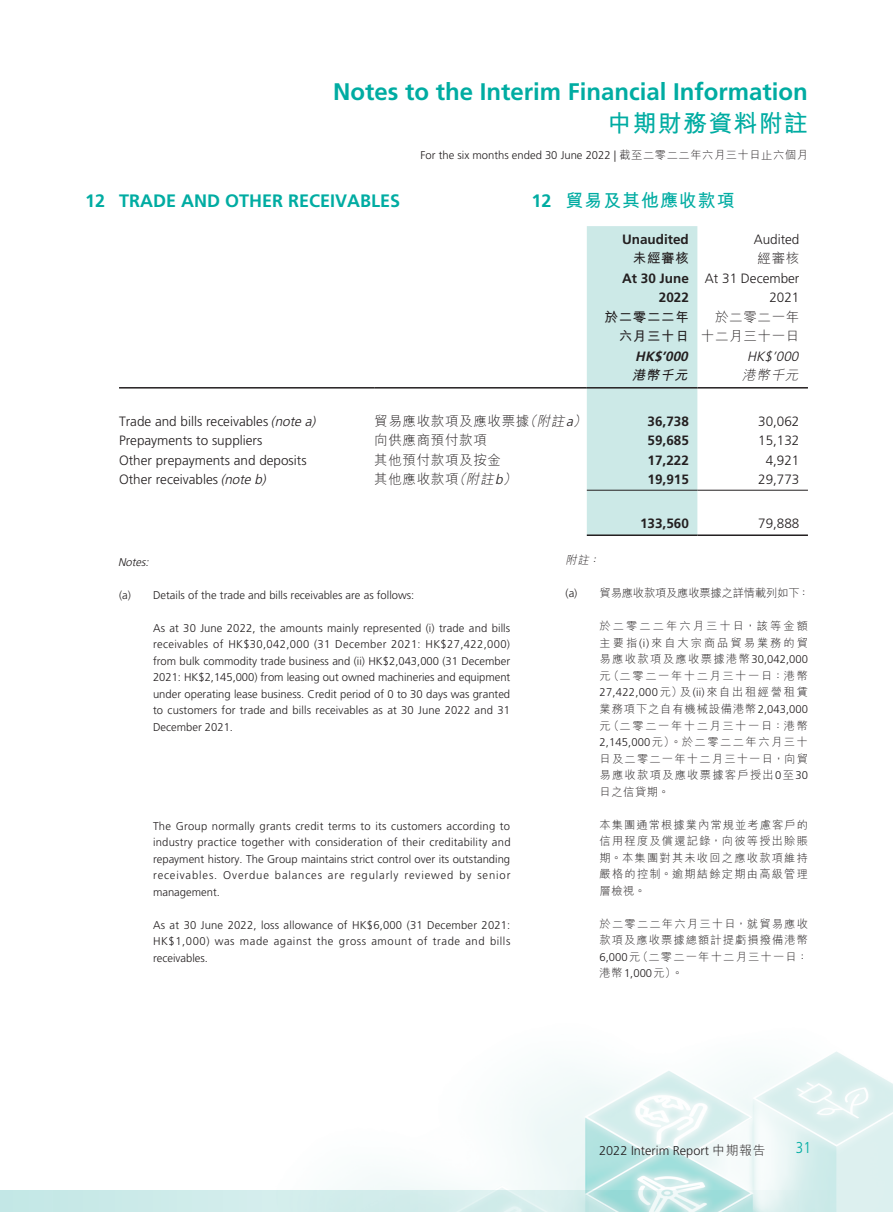
<style>
.page{position:relative;width:893px;height:1212px;background:#fff}
.page>*{position:absolute;margin:0;border:0;box-sizing:border-box;transform-origin:0 0}
.t1{font:700 24px "Frutiger LT Std";color:#00aca2}
.t2{font:700 24px "M Hei HK";letter-spacing:.05em;color:#00aca2}
._01_H1{font:700 18px "Frutiger LT Std";color:#00aca2}
._01_H1-2{font:700 18px "M Hei HK";letter-spacing:.05em;color:#00aca2}
.t3{font:300 condensed 15.75px "Frutiger LT Std";color:#00aca2}
._50_Table_txt{font:300 13.5px "Frutiger LT Std";color:#231f20}
._50_Table_txt-2{font:300 13.5px "M Hei HK";letter-spacing:.05em;color:#231f20}
._50_Table_txt-3{font:700 13.5px "Frutiger LT Std";color:#231f20}
._50_Table_txt-4{font:700 13.5px "M Hei HK";letter-spacing:.05em;color:#231f20}
._50_Table_txt-5{font:italic 700 13.5px "Frutiger LT Std";color:#231f20}
._50_Table_txt-6{font:italic 300 13.5px "Frutiger LT Std";color:#231f20}
._50_Table_txt-7{font:italic 700 13.5px "M Hei HK";color:#231f20}
._50_Table_txt-8{font:italic 300 13.5px "M Hei HK";color:#231f20}
.t4{font:300 12.75px "Frutiger LT Std";color:#231f20}
._06_Notes{font:300 11.25px/16.5px "Frutiger LT Std";letter-spacing:.01em;color:#231f20;text-align:justify}
._06_Notes-2{font:300 11.25px/16.5px "M Hei HK";letter-spacing:.11em;color:#231f20;text-align:justify}
._06_Notes-3{font:300 11.25px "M Hei HK";letter-spacing:-.015em;color:#231f20}
._06_Notes-4{font:italic 300 11.25px "Frutiger LT Std";color:#231f20}
._06_Notes-5{font:italic 300 11.25px "M Hei HK";color:#231f20}
.s1{font-family:"M Hei HK"}
.s2{font-family:"Frutiger LT Std"}
.s3{font-style:italic}
.s4{font-family:"Frutiger LT Std";font-style:italic}
</style>
<div class="page">
<div style="left:0;top:1191px;width:893px;height:21px;background:#c4e8e6"></div>
<img style="left:53px;top:1051px;width:840px;height:161px">
<div style="left:587px;top:226px;width:110px;height:308px;background:#cce9e7"></div>
<hr style="left:119px;top:387px;width:255px;height:1px;background:#231f20">
<hr style="left:374px;top:387px;width:213px;height:1px;background:#231f20">
<hr style="left:587px;top:387px;width:110px;height:1px;background:#231f20">
<hr style="left:697px;top:387px;width:111px;height:1px;background:#231f20">
<hr style="left:587px;top:490px;width:110px;height:1px;background:#231f20">
<hr style="left:697px;top:490px;width:111px;height:1px;background:#231f20">
<hr style="left:587px;top:534px;width:110px;height:2px;background:#231f20">
<hr style="left:697px;top:534px;width:111px;height:2px;background:#231f20">
<h1 class="t1" style="left:333px;top:78px;width:476px">Notes to the Interim Financial Information</h1>
<h1 class="t2" style="left:607px;top:105px;width:202px">中期財務資料附註</h1>
<p class="_06_Notes" style="left:421px;top:147px;width:389px">For the six months ended 30 June 2022 | <span class="s1">截至二零二二年六月三十日止六個月</span></p>
<p class="_01_H1-2" style="left:531px;top:188px;width:205px"><span class="s2">12</span> 貿易及其他應收款項</p>
<p class="_01_H1" style="left:85px;top:191px;width:317px">12 TRADE AND OTHER RECEIVABLES</p>
<p class="_50_Table_txt-3" style="left:622px;top:231px;width:68px">Unaudited</p>
<p class="_50_Table_txt" style="left:754px;top:232px;width:47px">Audited</p>
<p class="_50_Table_txt-4" style="left:633px;top:249px;width:58px">未經審核</p>
<p class="_50_Table_txt-2" style="left:758px;top:252px;width:43px">經審核</p>
<p class="_50_Table_txt-3" style="left:622px;top:270px;width:68px">At 30 June</p>
<p class="_50_Table_txt-3" style="left:659px;top:290px;width:32px">2022</p>
<p class="_50_Table_txt" style="left:705px;top:271px;width:96px">At 31 December</p>
<p class="_50_Table_txt" style="left:769px;top:290px;width:32px">2021</p>
<p class="_50_Table_txt-4" style="left:604px;top:307px;width:86px">於二零二二年</p>
<p class="_50_Table_txt-4" style="left:619px;top:327px;width:72px">六月三十日</p>
<p class="_50_Table_txt-2" style="left:715px;top:310px;width:86px">於二零二一年</p>
<p class="_50_Table_txt-2" style="left:701px;top:330px;width:100px">十二月三十一日</p>
<p class="_50_Table_txt-5" style="left:635px;top:348px;width:57px">HK$’000</p>
<p class="_50_Table_txt-6" style="left:747px;top:349px;width:56px">HK$’000</p>
<p class="_50_Table_txt-7" style="left:632px;top:366px;width:61px">港幣千元</p>
<p class="_50_Table_txt-8" style="left:742px;top:369px;width:60px">港幣千元</p>
<p class="_50_Table_txt" style="left:119px;top:413px;width:201px">Trade and bills receivables <span class="s3">(notea)</span></p>
<p class="_50_Table_txt-2" style="left:374px;top:414px;width:217px">貿易應收款項及應收票據<span class="s3">（附註</span><span class="s4">a</span><span class="s3">）</span></p>
<p class="_50_Table_txt-3" style="left:648px;top:413px;width:43px">36,738</p>
<p class="_50_Table_txt" style="left:758px;top:413px;width:43px">30,062</p>
<p class="_50_Table_txt" style="left:119px;top:433px;width:145px">Prepayments to suppliers</p>
<p class="_50_Table_txt-2" style="left:374px;top:433px;width:114px">向供應商預付款項</p>
<p class="_50_Table_txt-3" style="left:648px;top:433px;width:43px">59,685</p>
<p class="_50_Table_txt" style="left:758px;top:433px;width:43px">15,132</p>
<p class="_50_Table_txt" style="left:119px;top:452px;width:189px">Other prepayments and deposits</p>
<p class="_50_Table_txt-2" style="left:374px;top:453px;width:128px">其他預付款項及按金</p>
<p class="_50_Table_txt-3" style="left:648px;top:452px;width:43px">17,222</p>
<p class="_50_Table_txt" style="left:766px;top:452px;width:35px">4,921</p>
<p class="_50_Table_txt" style="left:119px;top:472px;width:151px">Other receivables <span class="s3">(noteb)</span></p>
<p class="_50_Table_txt-2" style="left:374px;top:472px;width:146px">其他應收款項<span class="s3">（附註</span><span class="s4">b</span><span class="s3">）</span></p>
<p class="_50_Table_txt-3" style="left:648px;top:472px;width:43px">19,915</p>
<p class="_50_Table_txt" style="left:758px;top:472px;width:43px">29,773</p>
<p class="_50_Table_txt-3" style="left:640px;top:515px;width:50px">133,560</p>
<p class="_50_Table_txt" style="left:758px;top:515px;width:43px">79,888</p>
<p class="_06_Notes-4" style="left:118px;top:555px;width:35px">Notes:</p>
<p class="_06_Notes" style="left:119px;top:586px;width:297px">(a) Details of the trade and bills receivables are as follows:</p>
<p class="_06_Notes" style="left:153px;top:619px;width:359px">As at 30 June 2022, the amounts mainly represented (i) trade and bills receivables of HK$30,042,000 (31 December 2021: HK$27,422,000) from bulk commodity trade business and (ii) HK$2,043,000 (31 December 2021: HK$2,145,000) from leasing out owned machineries and equipment under operating lease business. Credit period of 0 to 30 days was granted to customers for trade and bills receivables as at 30 June 2022 and 31<br>December 2021.</p>
<p class="_06_Notes-5" style="left:565px;top:554px;width:38px">附註：</p>
<p class="_06_Notes-3" style="left:565px;top:587px;width:245px"><span class="s2">(a)</span> 貿易應收款項及應收票據之詳情載列如下：</p>
<p class="_06_Notes-2" style="left:600px;top:618px;width:210px">於二零二二年六月三十日，該等金額主要指<span class="s2">(i)</span>來自大宗商品貿易業務的貿易應收款項及應收票據港幣<span class="s2">30,042,000</span>元（二零二一年十二月三十一日：港幣<span class="s2">27,422,000</span>元）及<span class="s2">(ii)</span>來自出租經營租賃業務項下之自有機械設備港幣<span class="s2">2,043,000</span>元（二零二一年十二月三十一日：港幣<span class="s2">2,145,000</span>元）。於二零二二年六月三十日及二零二一年十二月三十一日，向貿易應收款項及應收票據客戶授出<span class="s2">0</span>至<span class="s2">30</span>日之信貸期。</p>
<p class="_06_Notes-2" style="left:600px;top:816px;width:210px">本集團通常根據業內常規並考慮客戶的信用程度及償還記錄，向彼等授出賒賬期。本集團對其未收回之應收款項維持嚴格的控制。逾期結餘定期由高級管理層檢視。</p>
<p class="_06_Notes-2" style="left:600px;top:915px;width:210px">於二零二二年六月三十日，就貿易應收款項及應收票據總額計提虧損撥備港幣<span class="s2">6,000</span>元（二零二一年十二月三十一日：港幣<span class="s2">1,000</span>元）。</p>
<p class="_06_Notes" style="left:153px;top:817px;width:359px">The Group normally grants credit terms to its customers according to industry practice together with consideration of their creditability and repayment history. The Group maintains strict control over its outstanding receivables. Overdue balances are regularly reviewed by senior management.</p>
<p class="_06_Notes" style="left:153px;top:916px;width:359px">As at 30 June 2022, loss allowance of HK$6,000 (31 December 2021:<br>HK$1,000) was made against the gross amount of trade and bills receivables.</p>
<p class="t4" style="left:599px;top:1143px;width:168px">2022 Interim Report <span class="s1">中期報告</span></p>
<h3 class="t3" style="left:796px;top:1138px;width:17px">31</h3>
</div>
